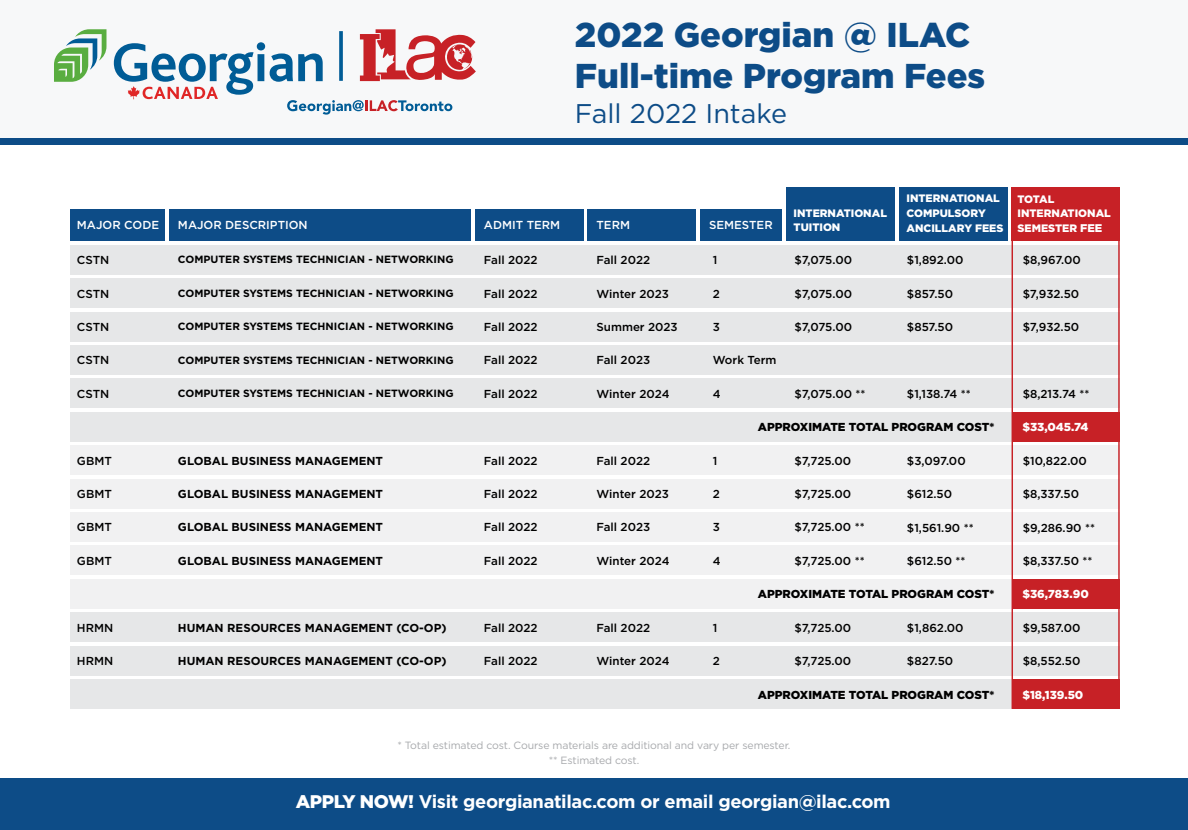
<style>
.page{position:relative;width:1188px;height:830px;background:#fff}
.page>*{position:absolute;margin:0;border:0;box-sizing:border-box;transform-origin:0 0}
.t1{font:900 34.5px/41.4px "Gotham";color:#0d4c87}
.t2{font:27px "Gotham";color:#0d4c87}
.t3{font:700 18.3px "Gotham";letter-spacing:-.02em;color:#fff}
.t4{font:500 11.55px "Gotham";color:#000}
.t5{font:700 11.55px "Gotham";color:#000}
.t6{font:900 11.55px "Gotham";color:#000}
.t7{font:500 11.55px "Gotham";color:#fff}
.t8{font:900 11.55px "Gotham";color:#fff}
.t9{font:900 10.8px/14.5px "Gotham";color:#fff}
.t10{font:700 10.5px "Gotham";color:#000}
.t11{font:10.5px/14.4px "Gotham";letter-spacing:-.01em;color:#a7a9ac;text-align:center}
.s1{font-size:11.1px}
.s2{font-weight:900}
</style>
<div class="page">
<div style="left:71px;top:612px;width:1049px;height:30px;background:#e6e7e8"></div>
<div style="left:71px;top:646px;width:1049px;height:29px;background:#e6e7e8"></div>
<div style="left:71px;top:679px;width:1049px;height:30px;background:#e6e7e8"></div>
<div style="left:1012px;top:679px;width:107px;height:30px;background:#c72126"></div>
<div style="left:71px;top:445px;width:1049px;height:30px;background:#f1f1f2"></div>
<div style="left:71px;top:512px;width:1049px;height:30px;background:#f1f1f2"></div>
<div style="left:71px;top:479px;width:1049px;height:29px;background:#f1f1f2"></div>
<div style="left:71px;top:546px;width:1049px;height:29px;background:#f1f1f2"></div>
<div style="left:71px;top:579px;width:1049px;height:30px;background:#f1f1f2"></div>
<div style="left:1012px;top:579px;width:107px;height:30px;background:#c72126"></div>
<div style="left:71px;top:245px;width:1049px;height:30px;background:#e6e7e8"></div>
<div style="left:71px;top:312px;width:1049px;height:29px;background:#e6e7e8"></div>
<div style="left:71px;top:345px;width:1049px;height:30px;background:#e6e7e8"></div>
<div style="left:71px;top:278px;width:1049px;height:30px;background:#e6e7e8"></div>
<div style="left:71px;top:379px;width:1049px;height:29px;background:#e6e7e8"></div>
<div style="left:71px;top:412px;width:1049px;height:30px;background:#e6e7e8"></div>
<div style="left:1012px;top:412px;width:107px;height:30px;background:#c72126"></div>
<div style="left:0;top:0;width:1188px;height:142px;background:#f7f8f9"></div>
<div style="left:0;top:139px;width:1188px;height:6px;background:#0d4c87"></div>
<div style="left:0;top:779px;width:1188px;height:51px;background:#0d4c87"></div>
<svg style="left:54px;top:29px;width:52px;height:53px"></svg>
<svg style="left:114px;top:29px;width:362px;height:86px"></svg>
<div style="left:71px;top:210px;width:94px;height:31px;background:#0d4c87"></div>
<div style="left:588px;top:210px;width:108px;height:31px;background:#0d4c87"></div>
<div style="left:475px;top:210px;width:108px;height:31px;background:#0d4c87"></div>
<div style="left:1012px;top:188px;width:108px;height:53px;background:#c72126"></div>
<div style="left:700px;top:210px;width:82px;height:31px;background:#0d4c87"></div>
<div style="left:786px;top:188px;width:109px;height:53px;background:#0d4c87"></div>
<div style="left:899px;top:188px;width:108px;height:53px;background:#0d4c87"></div>
<div style="left:169px;top:210px;width:302px;height:31px;background:#0d4c87"></div>
<div style="left:1012px;top:188px;width:108px;height:521px;border:1px solid #c72126"></div>
<h1 class="t1" style="left:575px;top:13px;width:412px">2022 Georgian @ ILAC<br>Full-time Program Fees</h1>
<h2 class="t2" style="left:575px;top:96px;width:214px">Fall 2022 Intake</h2>
<p class="t9" style="left:907px;top:191px;width:99px">INTERNATIONAL<br>COMPULSORY<br>ANCILLARY FEES</p>
<p class="t9" style="left:1018px;top:191px;width:95px">TOTAL<br>INTERNATIONAL</p>
<p class="t9" style="left:794px;top:206px;width:95px">INTERNATIONAL<br>TUITION</p>
<p class="t7" style="left:77px;top:218px;width:84px">MAJOR CODE</p>
<p class="t7" style="left:484px;top:218px;width:78px">ADMIT TERM</p>
<p class="t7" style="left:597px;top:218px;width:35px">TERM</p>
<p class="t7" style="left:709px;top:218px;width:65px">SEMESTER</p>
<p class="t7" style="left:178px;top:218px;width:131px">MAJOR DESCRIPTION</p>
<p class="t9" style="left:1018px;top:220px;width:86px">SEMESTER <span class="s1">FEE</span></p>
<p class="t4" style="left:77px;top:252px;width:34px">CSTN</p>
<p class="t10" style="left:178px;top:253px;width:277px">COMPUTER SYSTEMS TECHNICIAN - NETWORKING</p>
<p class="t4" style="left:484px;top:252px;width:55px">Fall 2022</p>
<p class="t4" style="left:597px;top:252px;width:55px">Fall 2022</p>
<p class="t4" style="left:713px;top:252px;width:6px">1</p>
<p class="t4" style="left:794px;top:252px;width:59px">$7,075.00</p>
<p class="t4" style="left:907px;top:252px;width:58px">$1,892.00</p>
<p class="t4" style="left:1023px;top:252px;width:60px">$8,967.00</p>
<p class="t4" style="left:77px;top:286px;width:34px">CSTN</p>
<p class="t10" style="left:178px;top:286px;width:277px">COMPUTER SYSTEMS TECHNICIAN - NETWORKING</p>
<p class="t4" style="left:484px;top:286px;width:55px">Fall 2022</p>
<p class="t4" style="left:597px;top:286px;width:74px">Winter 2023</p>
<p class="t4" style="left:713px;top:286px;width:9px">2</p>
<p class="t4" style="left:794px;top:286px;width:59px">$7,075.00</p>
<p class="t4" style="left:907px;top:286px;width:48px">$857.50</p>
<p class="t4" style="left:1023px;top:286px;width:58px">$7,932.50</p>
<p class="t4" style="left:77px;top:319px;width:34px">CSTN</p>
<p class="t4" style="left:77px;top:353px;width:34px">CSTN</p>
<p class="t10" style="left:178px;top:319px;width:277px">COMPUTER SYSTEMS TECHNICIAN - NETWORKING</p>
<p class="t10" style="left:178px;top:353px;width:277px">COMPUTER SYSTEMS TECHNICIAN - NETWORKING</p>
<p class="t4" style="left:484px;top:319px;width:55px">Fall 2022</p>
<p class="t4" style="left:484px;top:353px;width:55px">Fall 2022</p>
<p class="t4" style="left:597px;top:319px;width:83px">Summer 2023</p>
<p class="t4" style="left:597px;top:353px;width:55px">Fall 2023</p>
<p class="t4" style="left:713px;top:319px;width:9px">3</p>
<p class="t4" style="left:713px;top:353px;width:65px">Work Term</p>
<p class="t4" style="left:794px;top:319px;width:59px">$7,075.00</p>
<p class="t4" style="left:907px;top:319px;width:48px">$857.50</p>
<p class="t4" style="left:1023px;top:319px;width:58px">$7,932.50</p>
<p class="t4" style="left:77px;top:386px;width:34px">CSTN</p>
<p class="t10" style="left:178px;top:386px;width:277px">COMPUTER SYSTEMS TECHNICIAN - NETWORKING</p>
<p class="t4" style="left:484px;top:386px;width:55px">Fall 2022</p>
<p class="t4" style="left:597px;top:386px;width:75px">Winter 2024</p>
<p class="t4" style="left:713px;top:386px;width:9px">4</p>
<p class="t4" style="left:794px;top:386px;width:73px">$7,075.00 **</p>
<p class="t6" style="left:758px;top:419px;width:238px">APPROXIMATE TOTAL PROGRAM COST*</p>
<p class="t4" style="left:907px;top:386px;width:65px">$1,138.74 **</p>
<p class="t4" style="left:1023px;top:386px;width:68px">$8,213.74 **</p>
<p class="t8" style="left:1022px;top:419px;width:67px">$33,045.74</p>
<p class="t4" style="left:77px;top:453px;width:36px">GBMT</p>
<p class="t5" style="left:178px;top:453px;width:207px">GLOBAL BUSINESS MANAGEMENT</p>
<p class="t4" style="left:484px;top:453px;width:55px">Fall 2022</p>
<p class="t4" style="left:597px;top:453px;width:55px">Fall 2022</p>
<p class="t4" style="left:713px;top:453px;width:6px">1</p>
<p class="t4" style="left:794px;top:453px;width:58px">$7,725.00</p>
<p class="t4" style="left:907px;top:453px;width:60px">$3,097.00</p>
<p class="t4" style="left:1023px;top:453px;width:66px">$10,822.00</p>
<p class="t4" style="left:77px;top:486px;width:36px">GBMT</p>
<p class="t5" style="left:178px;top:486px;width:207px">GLOBAL BUSINESS MANAGEMENT</p>
<p class="t4" style="left:484px;top:486px;width:55px">Fall 2022</p>
<p class="t4" style="left:597px;top:486px;width:74px">Winter 2023</p>
<p class="t4" style="left:713px;top:486px;width:9px">2</p>
<p class="t4" style="left:794px;top:486px;width:58px">$7,725.00</p>
<p class="t4" style="left:907px;top:486px;width:47px">$612.50</p>
<p class="t4" style="left:1023px;top:486px;width:58px">$8,337.50</p>
<p class="t4" style="left:77px;top:520px;width:36px">GBMT</p>
<p class="t5" style="left:178px;top:520px;width:207px">GLOBAL BUSINESS MANAGEMENT</p>
<p class="t4" style="left:484px;top:520px;width:55px">Fall 2022</p>
<p class="t4" style="left:597px;top:520px;width:55px">Fall 2023</p>
<p class="t4" style="left:713px;top:520px;width:9px">3</p>
<p class="t4" style="left:794px;top:520px;width:72px">$7,725.00 **</p>
<p class="t4" style="left:907px;top:520px;width:68px">$1,561.90 **</p>
<p class="t4" style="left:1023px;top:520px;width:74px">$9,286.90 **</p>
<p class="t4" style="left:77px;top:553px;width:36px">GBMT</p>
<p class="t5" style="left:178px;top:553px;width:207px">GLOBAL BUSINESS MANAGEMENT</p>
<p class="t4" style="left:484px;top:553px;width:55px">Fall 2022</p>
<p class="t4" style="left:597px;top:553px;width:75px">Winter 2024</p>
<p class="t4" style="left:713px;top:553px;width:9px">4</p>
<p class="t4" style="left:794px;top:553px;width:72px">$7,725.00 **</p>
<p class="t6" style="left:758px;top:586px;width:238px">APPROXIMATE TOTAL PROGRAM COST*</p>
<p class="t4" style="left:907px;top:553px;width:60px">$612.50 **</p>
<p class="t4" style="left:1023px;top:553px;width:71px">$8,337.50 **</p>
<p class="t8" style="left:1022px;top:586px;width:68px">$36,783.90</p>
<p class="t4" style="left:77px;top:620px;width:38px">HRMN</p>
<p class="t4" style="left:77px;top:653px;width:38px">HRMN</p>
<p class="t5" style="left:178px;top:620px;width:270px">HUMAN RESOURCES MANAGEMENT (CO-OP)</p>
<p class="t5" style="left:178px;top:653px;width:270px">HUMAN RESOURCES MANAGEMENT (CO-OP)</p>
<p class="t4" style="left:484px;top:620px;width:55px">Fall 2022</p>
<p class="t4" style="left:597px;top:620px;width:55px">Fall 2022</p>
<p class="t4" style="left:484px;top:653px;width:55px">Fall 2022</p>
<p class="t4" style="left:597px;top:653px;width:75px">Winter 2024</p>
<p class="t4" style="left:713px;top:620px;width:6px">1</p>
<p class="t4" style="left:713px;top:653px;width:9px">2</p>
<p class="t4" style="left:794px;top:620px;width:58px">$7,725.00</p>
<p class="t4" style="left:794px;top:653px;width:58px">$7,725.00</p>
<p class="t6" style="left:758px;top:686px;width:238px">APPROXIMATE TOTAL PROGRAM COST*</p>
<p class="t4" style="left:907px;top:620px;width:58px">$1,862.00</p>
<p class="t4" style="left:907px;top:653px;width:48px">$827.50</p>
<p class="t4" style="left:1023px;top:620px;width:59px">$9,587.00</p>
<p class="t4" style="left:1023px;top:653px;width:59px">$8,552.50</p>
<p class="t8" style="left:1022px;top:686px;width:62px">$18,139.50</p>
<p class="t11" style="left:397px;top:738px;width:395px">* Total estimated cost. Course materials are additional and vary per semester. ** Estimated cost.</p>
<h3 class="t3" style="left:296px;top:790px;width:596px"><span class="s2">APPLY NOW!</span> Visit georgianatilac.com or email georgian@ilac.com</h3>
</div>
